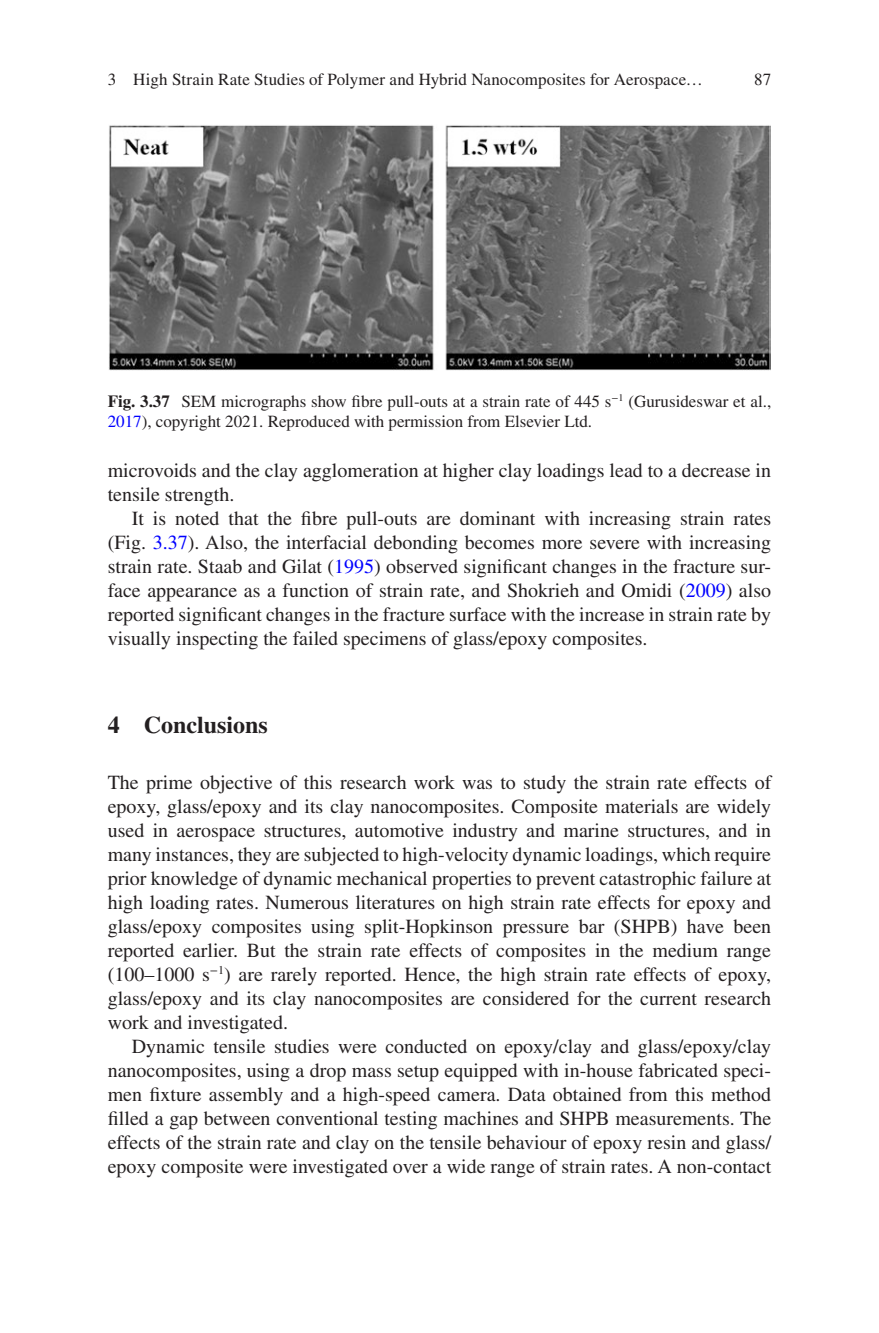
<style>
.page{position:relative;width:879px;height:1333px;background:#fff}
.page>*{position:absolute;margin:0;border:0;box-sizing:border-box;transform-origin:0 0}
.t1{font:700 24px "Times LT Std";color:#231f20}
.t2{font:20px/24px "Times LT Std";color:#231f20;text-align:justify}
.t3{font:17px/20px "Times LT Std";color:#231f20}
.s1{font-weight:700}
.s2{color:#00f}
</style>
<div class="page">
<img style="left:108px;top:125px;width:663px;height:245px">
<p class="t3" style="left:108px;top:69px;width:596px">3 High Strain Rate Studies of Polymer and Hybrid Nanocomposites for Aerospace…</p>
<p class="t3" style="left:754px;top:69px;width:18px">87</p>
<p class="t3" style="left:108px;top:391px;width:665px"><span class="s1">Fig. 3.37</span> SEM micrographs show fibre pull-outs at a strain rate of 445 s<sup>−</sup><sup>1</sup> (Gurusideswar et al.,<br><span class="s2">2017</span>), copyright 2021. Reproduced with permission from Elsevier Ltd.</p>
<p class="t2" style="left:108px;top:458px;width:665px">microvoids and the clay agglomeration at higher clay loadings lead to a decrease in tensile strength.</p>
<p class="t2" style="left:108px;top:506px;width:665px;text-indent:24px">It is noted that the fibre pull-outs are dominant with increasing strain rates (Fig. <span class="s2">3.37</span>). Also, the interfacial debonding becomes more severe with increasing strain rate. Staab and Gilat (<span class="s2">1995</span>) observed significant changes in the fracture sur&shy;face appearance as a function of strain rate, and Shokrieh and Omidi (<span class="s2">2009</span>) also reported significant changes in the fracture surface with the increase in strain rate by visually inspecting the failed specimens of glass/epoxy composites.</p>
<p class="t1" style="left:108px;top:710px;width:162px">4 Conclusions</p>
<p class="t2" style="left:108px;top:770px;width:665px">The prime objective of this research work was to study the strain rate effects of epoxy, glass/epoxy and its clay nanocomposites. Composite materials are widely used in aerospace structures, automotive industry and marine structures, and in many instances, they are subjected to high-velocity dynamic loadings, which require prior knowledge of dynamic mechanical properties to prevent catastrophic failure at high loading rates. Numerous literatures on high strain rate effects for epoxy and glass/epoxy composites using split-Hopkinson pressure bar (SHPB) have been reported earlier. But the strain rate effects of composites in the medium range (100–1000 s<sup>−</sup><sup>1</sup>) are rarely reported. Hence, the high strain rate effects of epoxy, glass/epoxy and its clay nanocomposites are considered for the current research work and investigated.</p>
<p class="t2" style="left:108px;top:1034px;width:665px;text-indent:24px">Dynamic tensile studies were conducted on epoxy/clay and glass/epoxy/clay nanocomposites, using a drop mass setup equipped with in-house fabricated speci&shy;men fixture assembly and a high-speed camera. Data obtained from this method filled a gap between conventional testing machines and SHPB measurements. The effects of the strain rate and clay on the tensile behaviour of epoxy resin and glass/ epoxy composite were investigated over a wide range of strain rates. A non-contact</p>
</div>
